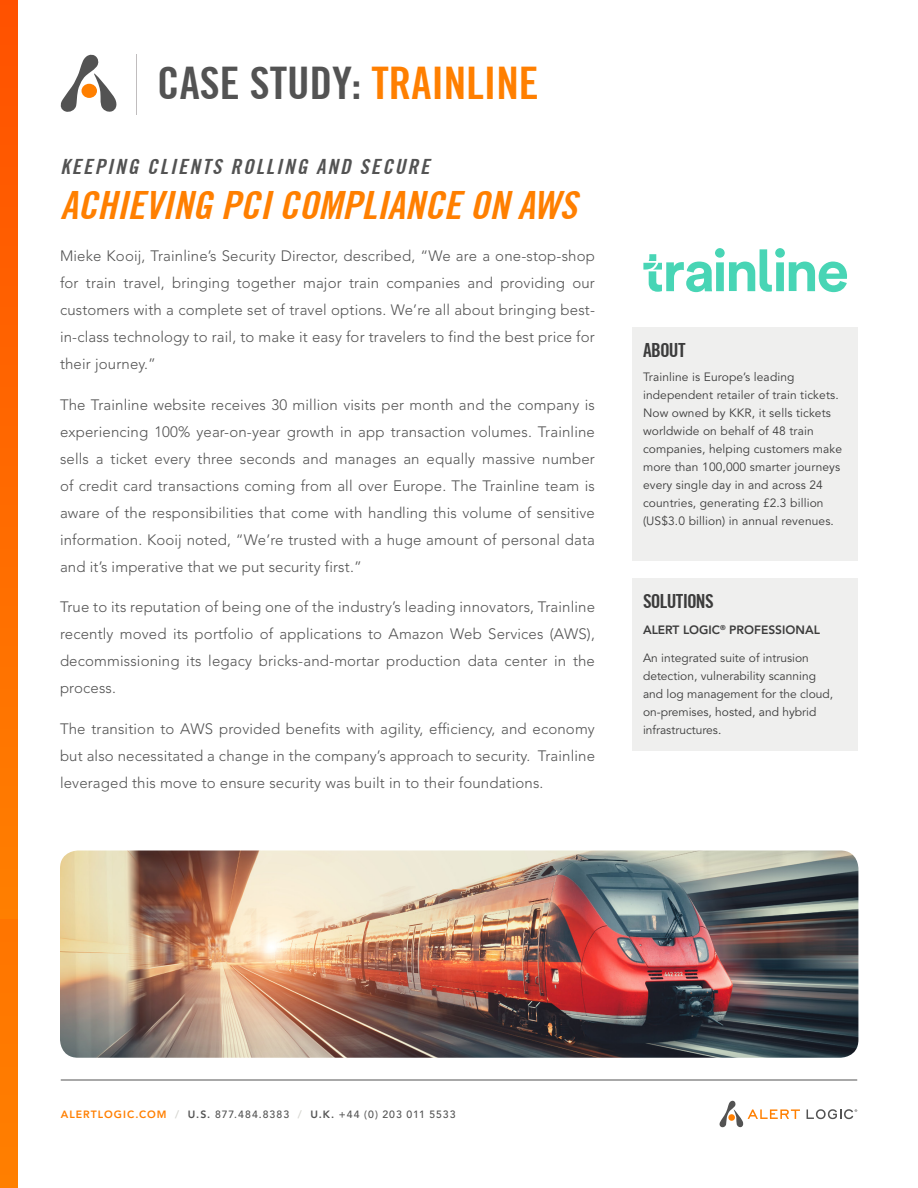
<style>
.page{position:relative;width:918px;height:1188px;background:#fff}
.page>*{position:absolute;margin:0;border:0;box-sizing:border-box;transform-origin:0 0}
.Case_Study_Title{font:700 condensed 45px "Trade Gothic No.20";color:#535353}
.t1{font:italic 700 condensed 39px "Trade Gothic No.20";color:#ff7f00}
.Supporting_Title{font:italic 700 condensed 21px "Trade Gothic No.20";letter-spacing:.1em;color:#535353}
.Sidebar_Title{font:700 condensed 19.5px "Trade Gothic No.20";letter-spacing:-.035em;color:#3c3c3c}
.Paragraph{font:300 15px/27px "Avenir LT Std";letter-spacing:.01em;color:#535353;text-align:justify}
.About_Text{font:12px/18px "Avenir LT Std";letter-spacing:.01em;color:#3c3c3c}
.Solution_Text{font:12px/18px "Avenir LT Std";color:#3c3c3c}
.Solution_Text-2{font:800 12px "Avenir LT Std";color:#3c3c3c}
.t2{font:500 10.5px "Avenir LT Std";letter-spacing:.095em;color:#535353}
.s1{color:#ff7f00}
.s2{font-weight:800;color:#ff7f00}
.s3{font-weight:800;color:#d6d6d1}
.s4{font-weight:800}
</style>
<div class="page">
<hr style="left:61px;top:1080px;width:796px;height:1px;background:#535353">
<svg style="left:807px;top:1109px;width:50px;height:10px"></svg>
<svg style="left:719px;top:1100px;width:81px;height:28px"></svg>
<div style="left:728px;top:1114px;width:7px;height:7px;background:#ff7f00;border-radius:50%"></div>
<div style="left:0;top:0;width:17px;height:1188px;background:#ff7a00"></div>
<div style="left:0;top:1px;width:17px;height:918px;background:linear-gradient(to bottom,#ff5100,#ff7f00)"></div>
<svg style="left:643px;top:248px;width:204px;height:44px"></svg>
<img style="left:60px;top:850px;width:798px;height:208px">
<svg style="left:60px;top:54px;width:57px;height:58px"></svg>
<div style="left:82px;top:84px;width:15px;height:14px;background:#ff7f00;border-radius:50%"></div>
<div style="left:632px;top:328px;width:226px;height:233px;background:#efefee"></div>
<div style="left:632px;top:578px;width:226px;height:173px;background:#efefee"></div>
<hr style="left:136px;top:54px;width:1px;height:61px;background:#c0bdbe">
<p class="Case_Study_Title" style="left:157px;top:56px;width:383px">CASE STUDY: <span class="s1">TRAINLINE</span></p>
<p class="Supporting_Title" style="left:60px;top:154px;width:371px">KEEPING CLIENTS ROLLING AND SECURE</p>
<p class="t1" style="left:60px;top:182px;width:518px">ACHIEVING PCI COMPLIANCE ON AWS</p>
<p class="Paragraph" style="left:60px;top:243px;width:537px">Mieke Kooij, Trainline’s Security Director, described, “We are a one-stop-shop for train travel, bringing together major train companies and providing our customers with a complete set of travel options. We’re all about bringing best&shy;in-class technology to rail, to make it easy for travelers to find the best price for their journey.”</p>
<p class="Paragraph" style="left:60px;top:391px;width:536px">The Trainline website receives 30 million visits per month and the company is experiencing 100% year-on-year growth in app transaction volumes. Trainline sells a ticket every three seconds and manages an equally massive number of credit card transactions coming from all over Europe. The Trainline team is aware of the responsibilities that come with handling this volume of sensitive information. Kooij noted, “We’re trusted with a huge amount of personal data and it’s imperative that we put security first.”</p>
<p class="Paragraph" style="left:60px;top:594px;width:537px">True to its reputation of being one of the industry’s leading innovators, Trainline recently moved its portfolio of applications to Amazon Web Services (AWS), decommissioning its legacy bricks-and-mortar production data center in the process.</p>
<p class="Paragraph" style="left:60px;top:715px;width:537px">The transition to AWS provided benefits with agility, efficiency, and economy but also necessitated a change in the company’s approach to security. Trainline leveraged this move to ensure security was built in to their foundations.</p>
<p class="Sidebar_Title" style="left:643px;top:338px;width:44px">ABOUT</p>
<p class="About_Text" style="left:643px;top:368px;width:201px">Trainline is Europe’s leading independent retailer of train tickets.<br>Now owned by KKR, it sells tickets worldwide on behalf of 48 train companies, helping customers make more than 100,000 smarter journeys every single day in and across 24 countries, generating £2.3 billion (US$3.0 billion) in annual revenues.</p>
<p class="Sidebar_Title" style="left:643px;top:589px;width:72px">SOLUTIONS</p>
<p class="Solution_Text-2" style="left:643px;top:622px;width:178px">ALERT LOGIC<sup>®</sup> PROFESSIONAL</p>
<p class="Solution_Text" style="left:643px;top:650px;width:192px">An integrated suite of intrusion detection, vulnerability scanning and log management for the cloud, on-premises, hosted, and hybrid infrastructures.</p>
<p class="t2" style="left:61px;top:1108px;width:396px"><span class="s2">ALERTLOGIC.COM</span> <span class="s3">/</span> <span class="s4">U.S.</span> 877.484.8383 <span class="s3">/</span> <span class="s4">U.K.</span> +44 (0) 203 011 5533</p>
</div>
